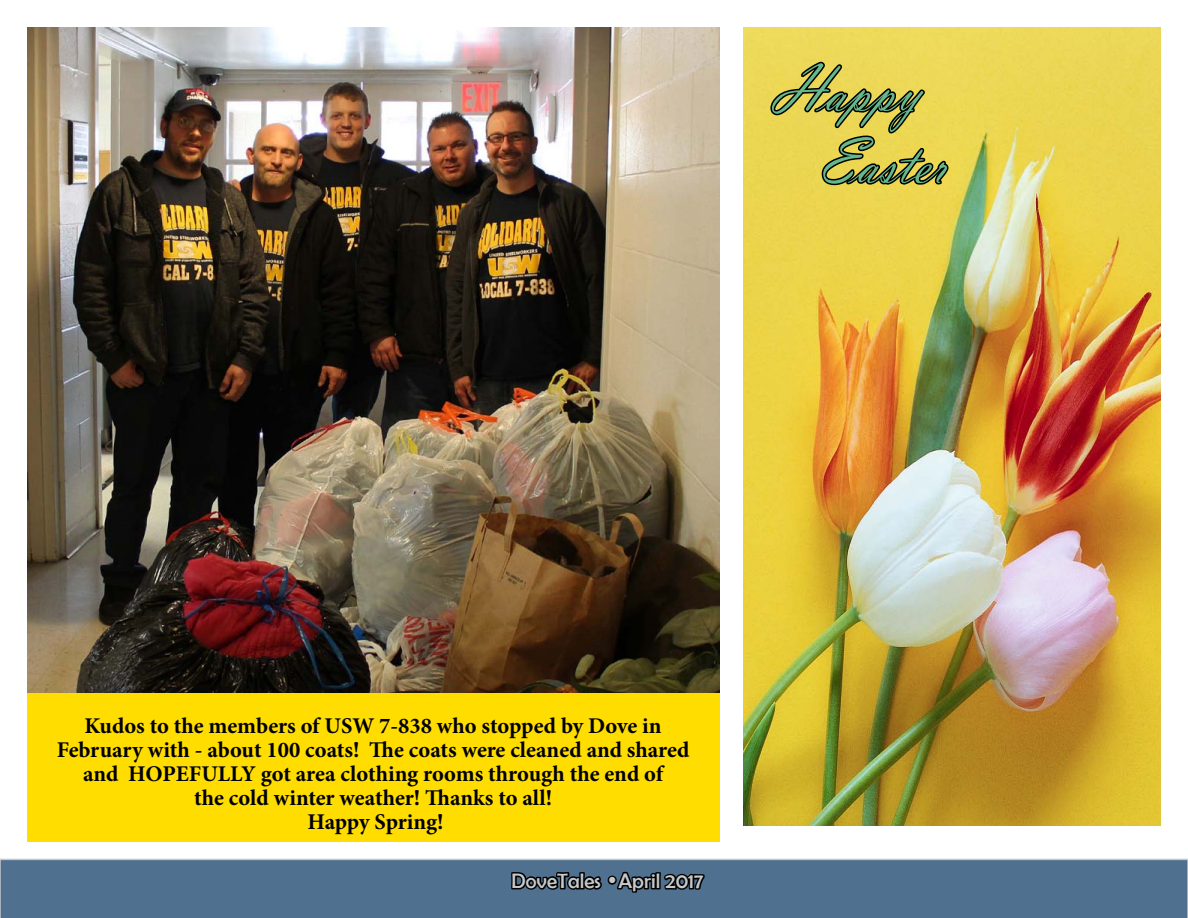
<style>
.page{position:relative;width:1188px;height:918px;background:#fff}
.page>*{position:absolute;margin:0;border:0;box-sizing:border-box;transform-origin:0 0}
.t1{font:67.5px/72px "Vladimir Script";color:#64b88c;scale:.9 1}
.t2{font:700 22.5px/24px "Minion Pro";color:#000;text-align:center}
.t3{font:21px "Berlin Sans FB";color:#c7c8ca}
.s1{font-family:"Kabel IT Cby BT";font-weight:900}
</style>
<div class="page">
<svg style="left:510px;top:841px;width:197px;height:18px"></svg>
<svg style="left:0;top:859px;width:1188px;height:59px;background:#4e6e8a"></svg>
<div style="left:27px;top:692px;width:692px;height:149px;background:#fd0"></div>
<img style="left:27px;top:27px;width:692px;height:665px">
<img style="left:743px;top:27px;width:418px;height:799px">
<svg style="left:769px;top:53px;width:181px;height:134px;background:#b7a741"></svg>
<h1 class="t1" style="left:820px;top:55px;width:143px;text-indent:-46px">Happy<br>Easter</h1>
<p class="t2" style="left:57px;top:713px;width:634px">Kudos to the members of USW 7-838 who stopped by Dove in February with - about 100 coats! The coats were cleaned and shared and HOPEFULLY got area clothing rooms through the end of<br>the cold winter weather! Thanks to all!<br>Happy Spring!</p>
<p class="t3" style="left:512px;top:869px;width:193px">DoveTales <span class="s1">•</span>April 2017</p>
</div>
